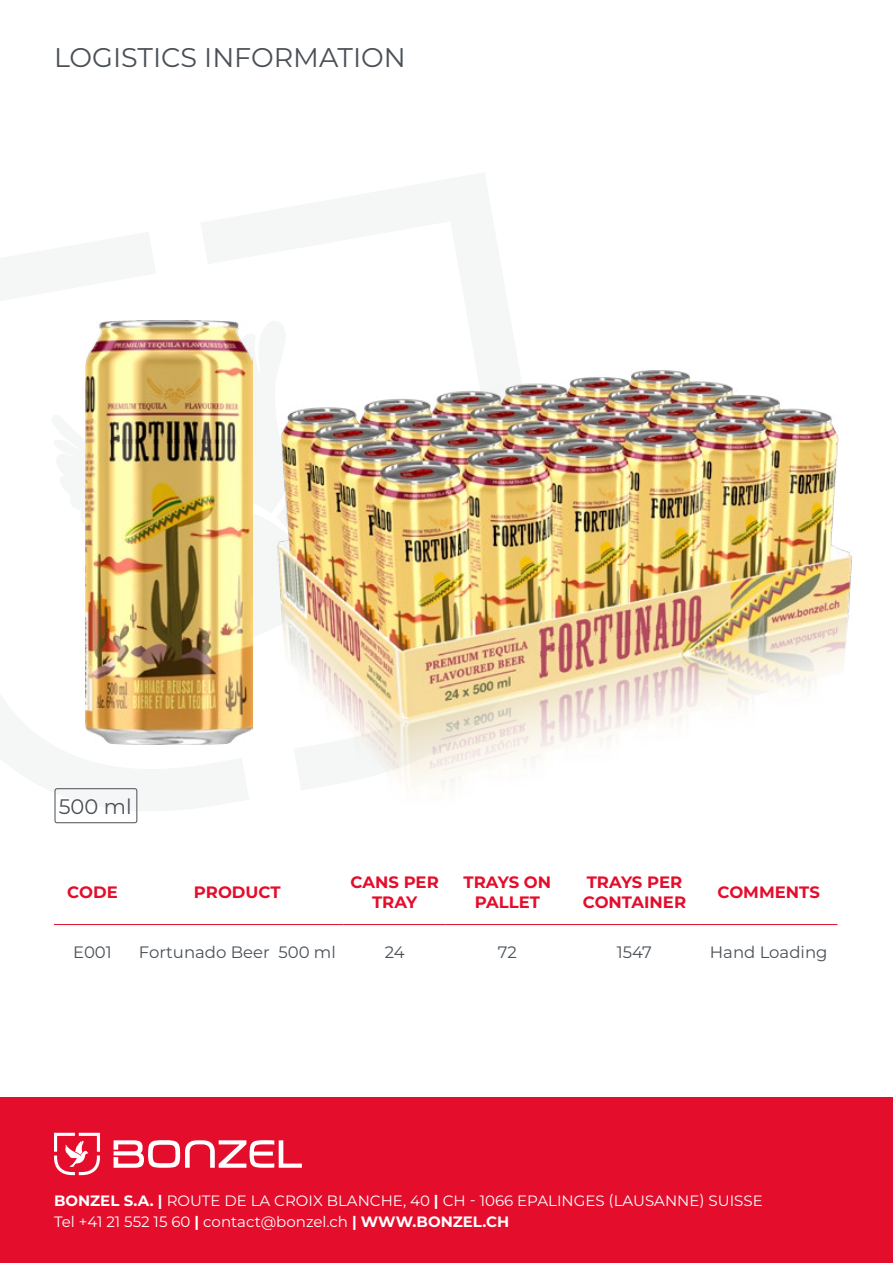
<style>
.page{position:relative;width:893px;height:1263px;background:#fff}
.page>*{position:absolute;margin:0;border:0;box-sizing:border-box;transform-origin:0 0}
.t1{font:27px "Montserrat";color:#495056}
.t2{font:21px "Montserrat";color:#495056}
.t3{font:700 16.5px/19.8px "Montserrat";color:#e40d2c;text-align:center}
.t4{font:16.5px "Montserrat";color:#495056}
.t5{font:15px/21px "Montserrat";color:#fff}
.s1{font-weight:700}
</style>
<div class="page">
<div style="left:0;top:1097px;width:893px;height:166px;background:#e40d2c"></div>
<svg style="left:252px;top:347px;width:1px;height:166px"></svg>
<svg style="left:114px;top:1140px;width:188px;height:28px"></svg>
<svg style="left:54px;top:1133px;width:46px;height:42px"></svg>
<img style="left:85px;top:320px;width:167px;height:424px">
<img style="left:272px;top:370px;width:580px;height:415px">
<hr style="left:54px;top:924px;width:77px;height:1px;background:#e40d2c">
<hr style="left:131px;top:924px;width:213px;height:1px;background:#e40d2c">
<hr style="left:344px;top:924px;width:102px;height:1px;background:#e40d2c">
<hr style="left:446px;top:924px;width:123px;height:1px;background:#e40d2c">
<hr style="left:569px;top:924px;width:131px;height:1px;background:#e40d2c">
<hr style="left:700px;top:924px;width:137px;height:1px;background:#e40d2c">
<div style="left:55px;top:788px;width:82px;height:35px;border:1px solid #495056;border-radius:2px"></div>
<h1 class="t1" style="left:54px;top:39px;width:353px">LOGISTICS INFORMATION</h1>
<h2 class="t2" style="left:59px;top:792px;width:75px">500 ml</h2>
<p class="t3" style="left:67px;top:881px;width:52px">CODE</p>
<p class="t3" style="left:194px;top:881px;width:88px">PRODUCT</p>
<p class="t3" style="left:351px;top:871px;width:90px">CANS PER<br>TRAY</p>
<p class="t3" style="left:464px;top:871px;width:89px">TRAYS ON<br>PALLET</p>
<p class="t3" style="left:583px;top:871px;width:105px;text-align:left">TRAYS PER<br>CONTAINER</p>
<p class="t3" style="left:717px;top:881px;width:104px">COMMENTS</p>
<p class="t4" style="left:73px;top:940px;width:40px">E001</p>
<p class="t4" style="left:139px;top:940px;width:199px">Fortunado Beer 500 ml</p>
<p class="t4" style="left:385px;top:940px;width:21px">24</p>
<p class="t4" style="left:498px;top:940px;width:21px">72</p>
<p class="t4" style="left:617px;top:940px;width:37px">1547</p>
<p class="t4" style="left:710px;top:940px;width:119px">Hand Loading</p>
<p class="t5" style="left:54px;top:1189px;width:710px"><span class="s1">BONZEL S.A. |</span> ROUTE DE LA CROIX BLANCHE, 40 <span class="s1">|</span> CH - 1066 EPALINGES (LAUSANNE) SUISSE<br>Tel +41 21 552 15 60 <span class="s1">|</span> contact@bonzel.ch <span class="s1">| WWW.BONZEL.CH</span></p>
</div>
